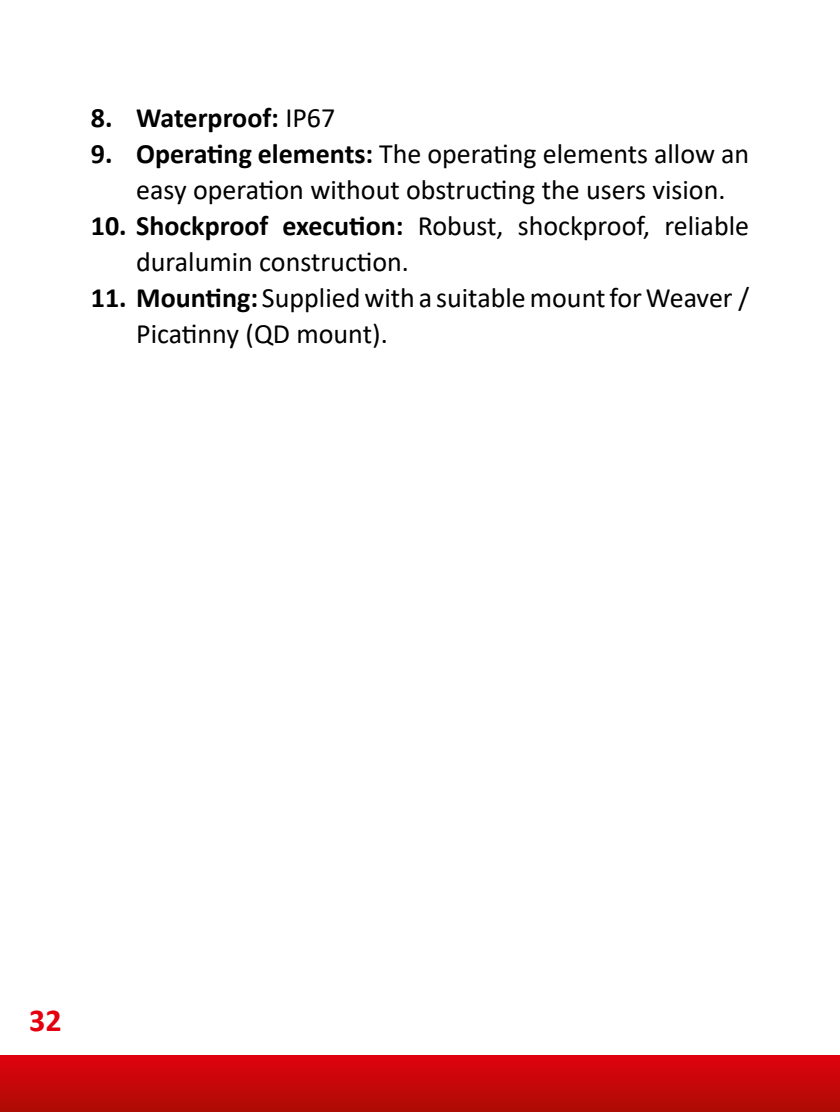
<style>
.page{position:relative;width:840px;height:1112px;background:#fff}
.page>*{position:absolute;margin:0;border:0;box-sizing:border-box;transform-origin:0 0}
.t1{font:700 32px "Calibri";color:#e3000f}
.t2{font:28px/36px "Calibri";color:#000}
.t3{font:700 28px "Calibri";color:#000}
.s1{font-weight:400}
.s2{font-weight:700}
</style>
<div class="page">
<div style="left:0;top:1054px;width:839px;height:57px;background:linear-gradient(to bottom,#e1020f,#ad0c05)"></div>
<p class="t3" style="left:91px;top:98px;width:246px">8. Waterproof: <span class="s1">IP67</span></p>
<p class="t2" style="left:136px;top:135px;width:614px;text-indent:-45px"><span class="s2">9. Operating elements:</span> The operating elements allow an easy operation without obstructing the users vision.</p>
<p class="t2" style="left:136px;top:207px;width:614px;text-indent:-45px"><span class="s2">10. Shockproof execution:</span> Robust, shockproof, reliable duralumin construction.</p>
<p class="t2" style="left:136px;top:279px;width:614px;text-indent:-45px"><span class="s2">11. Mounting:</span> Supplied with a suitable mount for Weaver /<br>Picatinny (QD mount).</p>
<p class="t1" style="left:29px;top:997px;width:34px">32</p>
</div>
